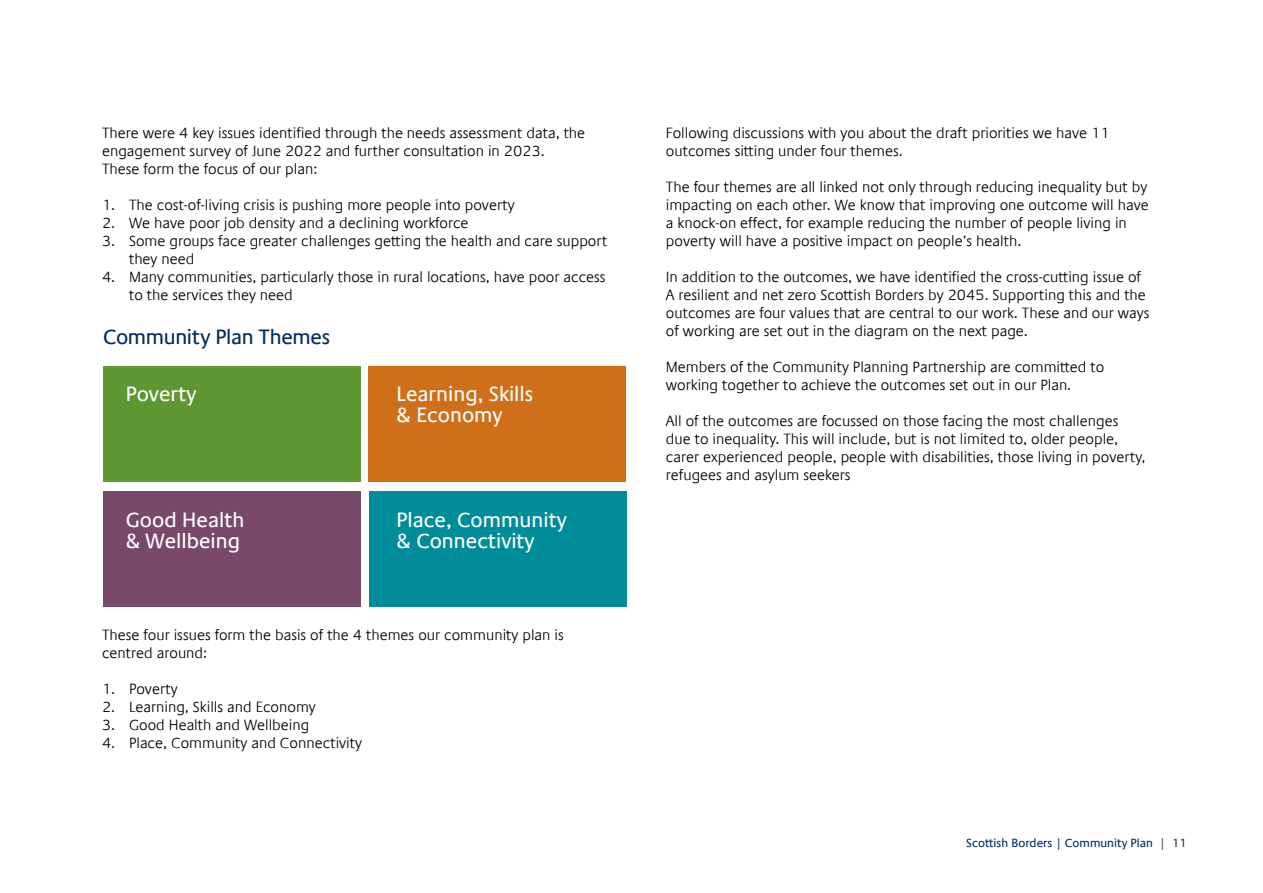
<style>
.page{position:relative;width:1263px;height:893px;background:#fff}
.page>*{position:absolute;margin:0;border:0;box-sizing:border-box;transform-origin:0 0}
.t1{font:21px/21px "Praxis Com";color:#fff}
.t2{font:21px "Praxis Com";letter-spacing:-.015em;color:#002d5d}
.t3{font:300 15px/18px "Praxis Com";color:#000}
.t4{font:12px "Praxis Com";color:#002d5d}
.s1{color:#303e49}
</style>
<div class="page">
<div style="left:103px;top:366px;width:257px;height:116px;background:#5e9732"></div>
<div style="left:369px;top:366px;width:257px;height:116px;background:#d06f1a"></div>
<div style="left:103px;top:491px;width:257px;height:115px;background:#79496a"></div>
<div style="left:369px;top:491px;width:257px;height:115px;background:#008c99"></div>
<p class="t3" style="left:102px;top:124px;width:485px">There were 4 key issues identified through the needs assessment data, the engagement survey of June 2022 and further consultation in 2023.<br>These form the focus of our plan:</p>
<p class="t3" style="left:102px;top:196px;width:414px">1. The cost-of-living crisis is pushing more people into poverty</p>
<p class="t3" style="left:102px;top:214px;width:368px">2. We have poor job density and a declining workforce</p>
<p class="t3" style="left:129px;top:232px;width:480px;text-indent:-27px">3. Some groups face greater challenges getting the health and care support they need</p>
<p class="t3" style="left:129px;top:268px;width:478px;text-indent:-27px">4. Many communities, particularly those in rural locations, have poor access to the services they need</p>
<h1 class="t2" style="left:103px;top:325px;width:229px">Community Plan Themes</h1>
<h1 class="t1" style="left:126px;top:384px;width:72px">Poverty</h1>
<h1 class="t1" style="left:396px;top:384px;width:138px">Learning, Skills &amp; Economy</h1>
<h1 class="t1" style="left:126px;top:509px;width:120px">Good Health &amp; Wellbeing</h1>
<h1 class="t1" style="left:396px;top:509px;width:172px">Place, Community &amp; Connectivity</h1>
<p class="t3" style="left:102px;top:626px;width:463px">These four issues form the basis of the 4 themes our community plan is centred around:</p>
<p class="t3" style="left:102px;top:680px;width:77px">1. Poverty</p>
<p class="t3" style="left:102px;top:698px;width:215px">2. Learning, Skills and Economy</p>
<p class="t3" style="left:102px;top:716px;width:209px">3. Good Health and Wellbeing</p>
<p class="t3" style="left:102px;top:734px;width:261px">4. Place, Community and Connectivity</p>
<p class="t3" style="left:666px;top:124px;width:445px">Following discussions with you about the draft priorities we have 11 outcomes sitting under four themes.</p>
<p class="t3" style="left:666px;top:178px;width:484px">The four themes are all linked not only through reducing inequality but by impacting on each other. We know that improving one outcome will have a knock-on effect, for example reducing the number of people living in poverty will have a positive impact on people’s health.</p>
<p class="t3" style="left:666px;top:268px;width:485px">In addition to the outcomes, we have identified the cross-cutting issue of A resilient and net zero Scottish Borders by 2045. Supporting this and the outcomes are four values that are central to our work. These and our ways of working are set out in the diagram on the next page.</p>
<p class="t3" style="left:666px;top:358px;width:440px">Members of the Community Planning Partnership are committed to working together to achieve the outcomes set out in our Plan.</p>
<p class="t3" style="left:666px;top:412px;width:481px">All of the outcomes are focussed on those facing the most challenges due to inequality. This will include, but is not limited to, older people, carer experienced people, people with disabilities, those living in poverty, refugees and asylum seekers</p>
<p class="t4" style="left:966px;top:836px;width:222px">Scottish Borders | Community Plan <span class="s1">| 11</span></p>
</div>
